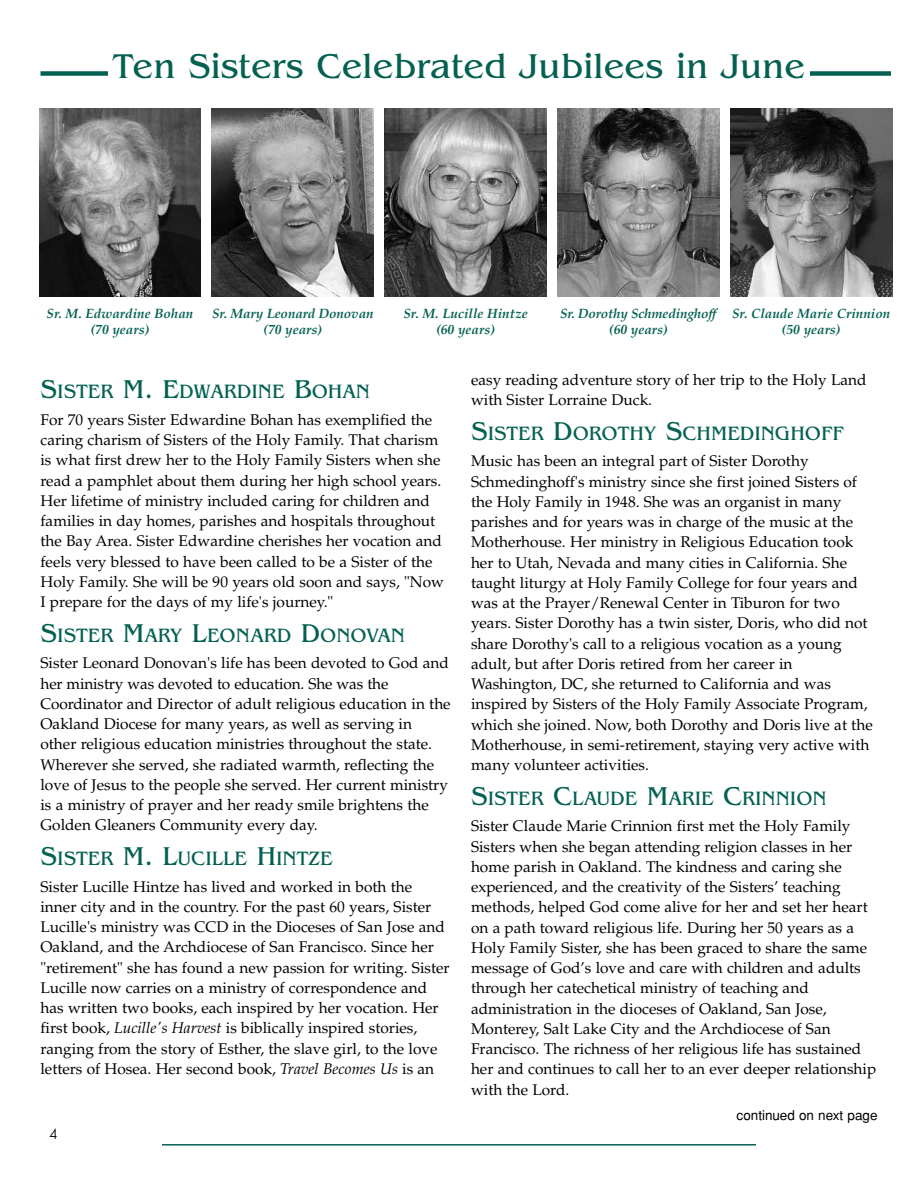
<style>
.page{position:relative;width:918px;height:1188px;background:#fff}
.page>*{position:absolute;margin:0;border:0;box-sizing:border-box;transform-origin:0 0}
.t1{font:36px "Benguiat";color:#046152}
.t2{font:20.25px "Benguiat";color:#046152}
.t3{font:15.45px/20.2px "Palatino";color:#000}
.t4{font:15px "Sans Serif Book FLF";color:#000}
.t5{font:italic 700 13.5px/16.2px "Palatino";color:#046152;text-align:center}
.t6{font:13.5px "Helvetica";color:#000}
.s1{font-size:27px}
.s2{font-style:italic}
</style>
<div class="page">
<hr style="left:162px;top:1144px;width:594px;height:2px;background:#046152">
<div style="left:40px;top:71px;width:851px;height:5px;background:#046152"></div>
<img style="left:39px;top:108px;width:162px;height:189px">
<img style="left:212px;top:108px;width:162px;height:189px">
<img style="left:385px;top:108px;width:162px;height:189px">
<img style="left:557px;top:108px;width:162px;height:189px">
<img style="left:730px;top:108px;width:162px;height:189px">
<div style="left:108px;top:53px;width:702px;height:55px;background:#fff"></div>
<h1 class="t1" style="left:113px;top:52px;width:694px">Ten Sisters Celebrated Jubilees in June</h1>
<p class="t5" style="left:47px;top:307px;width:148px">Sr. M. Edwardine Bohan (70 years)</p>
<p class="t5" style="left:212px;top:307px;width:163px">Sr. Mary Leonard Donovan (70 years)</p>
<p class="t5" style="left:403px;top:307px;width:126px">Sr. M. Lucille Hintze (60 years)</p>
<p class="t5" style="left:560px;top:307px;width:158px">Sr. Dorothy Schmedinghoff (60 years)</p>
<p class="t5" style="left:732px;top:307px;width:160px">Sr. Claude Marie Crinnion (50 years)</p>
<h2 class="t2" style="left:40px;top:384px;width:331px"><span class="s1">S</span>ISTER <span class="s1">M. E</span>DWARDINE <span class="s1">B</span>OHAN</h2>
<p class="t3" style="left:40px;top:411px;width:405px">For 70 years Sister Edwardine Bohan has exemplified the caring charism of Sisters of the Holy Family. That charism is what first drew her to the Holy Family Sisters when she read a pamphlet about them during her high school years.<br>Her lifetime of ministry included caring for children and families in day homes, parishes and hospitals throughout the Bay Area. Sister Edwardine cherishes her vocation and feels very blessed to have been called to be a Sister of the Holy Family. She will be 90 years old soon and says, "Now I prepare for the days of my life's journey."</p>
<h2 class="t2" style="left:40px;top:627px;width:366px"><span class="s1">S</span>ISTER <span class="s1">M</span>ARY <span class="s1">L</span>EONARD <span class="s1">D</span>ONOVAN</h2>
<p class="t3" style="left:40px;top:655px;width:412px">Sister Leonard Donovan's life has been devoted to God and her ministry was devoted to education. She was the Coordinator and Director of adult religious education in the Oakland Diocese for many years, as well as serving in other religious education ministries throughout the state.<br>Wherever she served, she radiated warmth, reflecting the love of Jesus to the people she served. Her current ministry is a ministry of prayer and her ready smile brightens the Golden Gleaners Community every day.</p>
<h2 class="t2" style="left:40px;top:851px;width:294px"><span class="s1">S</span>ISTER <span class="s1">M. L</span>UCILLE <span class="s1">H</span>INTZE</h2>
<p class="t3" style="left:40px;top:878px;width:411px">Sister Lucille Hintze has lived and worked in both the inner city and in the country. For the past 60 years, Sister Lucille's ministry was CCD in the Dioceses of San Jose and Oakland, and the Archdiocese of San Francisco. Since her "retirement" she has found a new passion for writing. Sister Lucille now carries on a ministry of correspondence and has written two books, each inspired by her vocation. Her first book, <span class="s2">Lucille's Harvest</span> is biblically inspired stories, ranging from the story of Esther, the slave girl, to the love letters of Hosea. Her second book, <span class="s2">Travel Becomes Us</span> is an</p>
<p class="t4" style="left:49px;top:1125px;width:10px">4</p>
<p class="t3" style="left:471px;top:371px;width:397px">easy reading adventure story of her trip to the Holy Land with Sister Lorraine Duck.</p>
<h2 class="t2" style="left:471px;top:425px;width:374px"><span class="s1">S</span>ISTER <span class="s1">D</span>OROTHY <span class="s1">S</span>CHMEDINGHOFF</h2>
<p class="t3" style="left:471px;top:453px;width:403px">Music has been an integral part of Sister Dorothy Schmedinghoff's ministry since she first joined Sisters of the Holy Family in 1948. She was an organist in many parishes and for years was in charge of the music at the Motherhouse. Her ministry in Religious Education took her to Utah, Nevada and many cities in California. She taught liturgy at Holy Family College for four years and was at the Prayer/Renewal Center in Tiburon for two years. Sister Dorothy has a twin sister, Doris, who did not share Dorothy's call to a religious vocation as a young adult, but after Doris retired from her career in Washington, DC, she returned to California and was inspired by Sisters of the Holy Family Associate Program, which she joined. Now, both Dorothy and Doris live at the Motherhouse, in semi-retirement, staying very active with many volunteer activities.</p>
<h2 class="t2" style="left:471px;top:790px;width:357px"><span class="s1">S</span>ISTER <span class="s1">C</span>LAUDE <span class="s1">M</span>ARIE <span class="s1">C</span>RINNION</h2>
<p class="t3" style="left:471px;top:818px;width:407px">Sister Claude Marie Crinnion first met the Holy Family Sisters when she began attending religion classes in her home parish in Oakland. The kindness and caring she experienced, and the creativity of the Sisters’ teaching methods, helped God come alive for her and set her heart on a path toward religious life. During her 50 years as a Holy Family Sister, she has been graced to share the same message of God’s love and care with children and adults through her catechetical ministry of teaching and administration in the dioceses of Oakland, San Jose, Monterey, Salt Lake City and the Archdiocese of San Francisco. The richness of her religious life has sustained her and continues to call her to an ever deeper relationship with the Lord.</p>
<p class="t6" style="left:737px;top:1107px;width:142px">continued on next page</p>
</div>
